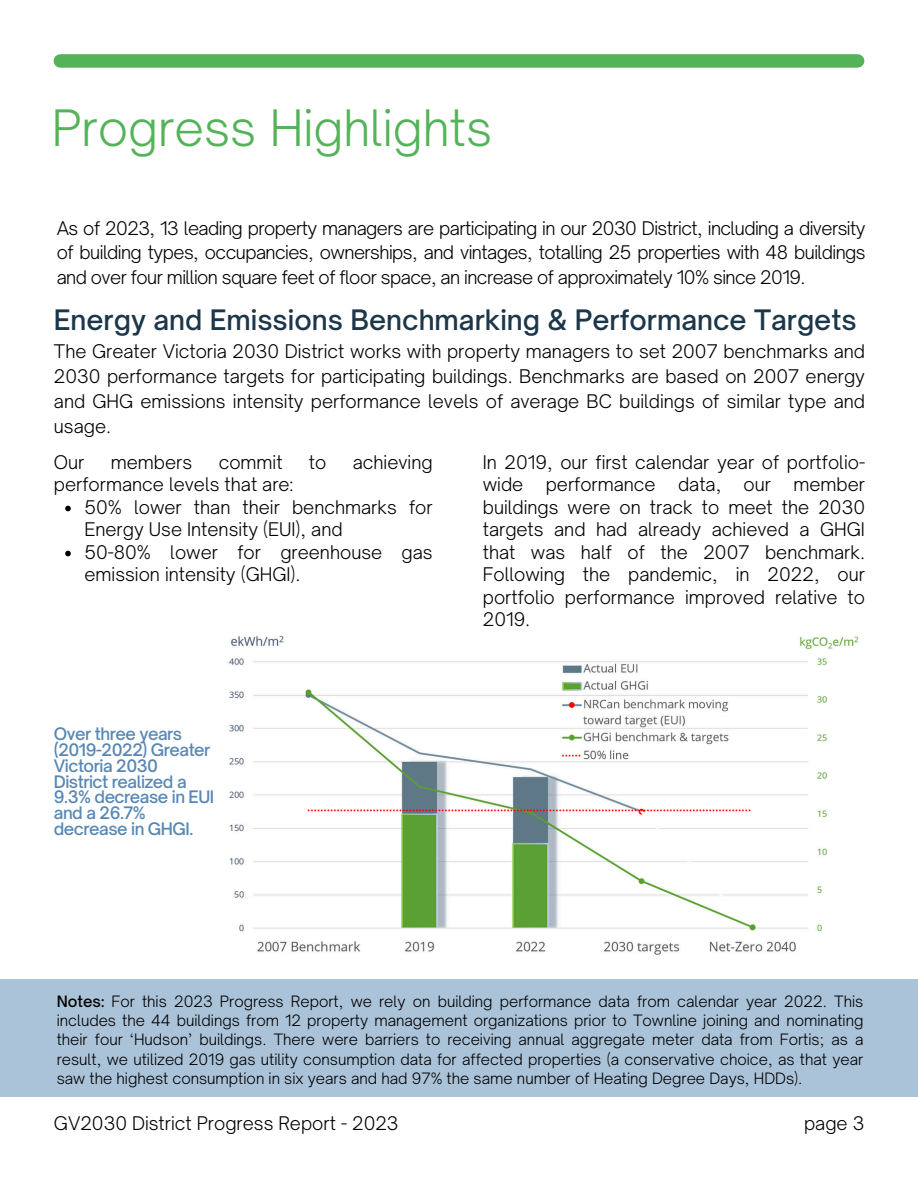
<style>
.page{position:relative;width:918px;height:1188px;background:#fff}
.page>*{position:absolute;margin:0;border:0;box-sizing:border-box;transform-origin:0 0}
.t1{font:300 48px "Open Sauce One";color:#54b359}
.t2{font:500 27px "Open Sauce One";color:#1c3749}
.t3{font:300 18px/22.5px "Open Sauce One";color:#000;text-align:justify}
.t4{font:500 16.5px/15.8px "Open Sauce One";letter-spacing:-.03em;color:#5787b4}
.t5{font:300 15px/19.2px "Open Sauce One";color:#000;text-align:justify}
.s1{font-weight:500}
</style>
<div class="page">
<div style="left:60px;top:54px;width:798px;height:14px;background:#54b359"></div>
<div style="left:0;top:979px;width:918px;height:117px;background:#abc3d9"></div>
<img style="left:229px;top:635px;width:630px;height:320px">
<svg style="left:65px;top:506px;width:6px;height:5px"></svg>
<svg style="left:65px;top:551px;width:6px;height:5px"></svg>
<h3 class="t1" style="left:52px;top:98px;width:442px">Progress Highlights</h3>
<h3 class="t3" style="left:57px;top:215px;width:810px;line-height:24.8px">As of 2023, 13 leading property managers are participating in our 2030 District, including a diversity of building types, occupancies, ownerships, and vintages, totalling 25 properties with 48 buildings and over four million square feet of floor space, an increase of approximately 10% since 2019.</h3>
<p class="t2" style="left:54px;top:303px;width:804px">Energy and Emissions Benchmarking &amp; Performance Targets</p>
<p class="t3" style="left:54px;top:339px;width:813px;line-height:24.8px">The Greater Victoria 2030 District works with property managers to set 2007 benchmarks and 2030 performance targets for participating buildings. Benchmarks are based on 2007 energy and GHG emissions intensity performance levels of average BC buildings of similar type and usage.</p>
<h3 class="t3" style="left:54px;top:450px;width:32px">Our</h3>
<h3 class="t3" style="left:111px;top:450px;width:83px">members</h3>
<h3 class="t3" style="left:219px;top:450px;width:65px">commit</h3>
<h3 class="t3" style="left:309px;top:450px;width:19px">to</h3>
<h3 class="t3" style="left:353px;top:450px;width:81px">achieving</h3>
<h3 class="t3" style="left:54px;top:473px;width:241px">performance levels that are:</h3>
<p class="t3" style="left:85px;top:495px;width:350px">50% lower than their benchmarks for<br>Energy Use Intensity (EUI), and</p>
<h2 class="t3" style="left:85px;top:540px;width:350px">50-80% lower for greenhouse gas emission intensity (GHGI).</h2>
<p class="t4" style="left:54px;top:726px;width:162px">Over three years (2019-2022) Greater<br>Victoria 2030<br>District realized a<br>9.3% decrease in EUI and a 26.7% decrease in GHGI.</p>
<p class="t3" style="left:483px;top:450px;width:384px">In 2019, our first calendar year of portfolio&shy;wide performance data, our member buildings were on track to meet the 2030 targets and had already achieved a GHGI that was half of the 2007 benchmark.<br>Following the pandemic, in 2022, our portfolio performance improved relative to 2019.</p>
<h3 class="t5" style="left:57px;top:992px;width:808px"><span class="s1">Notes:</span> For this 2023 Progress Report, we rely on building performance data from calendar year 2022. This includes the 44 buildings from 12 property management organizations prior to Townline joining and nominating their four ‘Hudson’ buildings. There were barriers to receiving annual aggregate meter data from Fortis; as a result, we utilized 2019 gas utility consumption data for affected properties (a conservative choice, as that year saw the highest consumption in six years and had 97% the same number of Heating Degree Days, HDDs).</h3>
<h3 class="t3" style="left:54px;top:1112px;width:346px">GV2030 District Progress Report - 2023</h3>
<h3 class="t3" style="left:804px;top:1112px;width:62px">page 3</h3>
</div>
